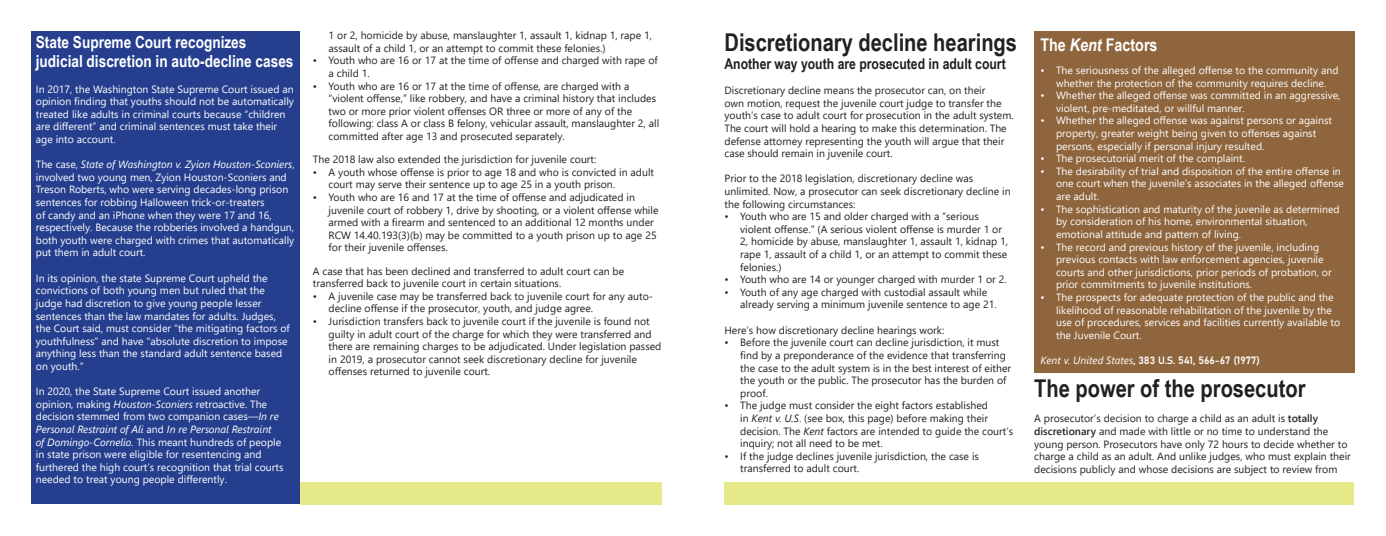
<style>
.page{position:relative;width:1386px;height:536px;background:#fff}
.page>*{position:absolute;margin:0;border:0;box-sizing:border-box;transform-origin:0 0}
.t1{font:700 24.5px "Arial Narrow";color:#231f20}
.t2{font:700 17.5px "Arial Narrow";color:#fff}
.t3{font:700 16.62px/19.2px "Arial Narrow";color:#fff}
.t4{font:700 14.88px "Arial Narrow";color:#231f20}
.t5{font:10.5px/12.6px "Segoe UI";color:#231f20}
.t6{font:10.5px/12.6px "Segoe UI";color:#fff}
.t7{font:10.5px "Bahnschrift";color:#fff}
.s1{font-style:italic}
.s2{font-family:"Segoe UI";font-style:italic}
.s3{font-weight:600}
</style>
<div class="page">
<div style="left:32px;top:32px;width:268px;height:472px;background:#253f8e"></div>
<div style="left:1034px;top:32px;width:320px;height:341px;background:#8e653d"></div>
<div style="left:300px;top:482px;width:362px;height:22px;background:#e5e989"></div>
<div style="left:724px;top:482px;width:630px;height:22px;background:#e5e989"></div>
<p class="t3" style="left:36px;top:32px;width:259px">State Supreme Court recognizes judicial discretion in auto-decline cases</p>
<p class="t6" style="left:36px;top:81px;width:260px">In 2017, the Washington State Supreme Court issued an opinion finding that youths should not be automatically treated like adults in criminal courts because “children are different” and criminal sentences must take their age into account.</p>
<p class="t6" style="left:36px;top:157px;width:260px">The case, <span class="s1">State of Washington v. Zyion Houston-Sconiers</span>, involved two young men, Zyion Houston-Sconiers and Treson Roberts, who were serving decades-long prison sentences for robbing Halloween trick-or-treaters<br>of candy and an iPhone when they were 17 and 16, respectively. Because the robberies involved a handgun, both youth were charged with crimes that automatically put them in adult court.</p>
<p class="t6" style="left:36px;top:270px;width:256px">In its opinion, the state Supreme Court upheld the convictions of both young men but ruled that the judge had discretion to give young people lesser sentences than the law mandates for adults. Judges, the Court said, must consider “the mitigating factors of youthfulness” and have “absolute discretion to impose anything less than the standard adult sentence based on youth.”</p>
<p class="t6" style="left:36px;top:384px;width:249px">In 2020, the State Supreme Court issued another opinion, making <span class="s1">Houston-Sconiers</span> retroactive. The decision stemmed from two companion cases—<span class="s1">In re Personal Restraint of Ali</span> and <span class="s1">In re Personal Restraint<br>of Domingo-Cornelio.</span> This meant hundreds of people in state prison were eligible for resentencing and furthered the high court’s recognition that trial courts needed to treat young people differently.</p>
<p class="t5" style="left:329px;top:28px;width:325px">1 or 2, homicide by abuse, manslaughter 1, assault 1, kidnap 1, rape 1, assault of a child 1, or an attempt to commit these felonies.)</p>
<p class="t5" style="left:329px;top:53px;width:331px;text-indent:-16px">• Youth who are 16 or 17 at the time of offense and charged with rape of a child 1.</p>
<p class="t5" style="left:329px;top:79px;width:332px;text-indent:-16px">• Youth who are 16 or 17 at the time of offense, are charged with a “violent offense,” like robbery, and have a criminal history that includes two or more prior violent offenses OR three or more of any of the following: class A or class B felony, vehicular assault, manslaughter 2, all committed after age 13 and prosecuted separately.</p>
<p class="t5" style="left:313px;top:152px;width:285px">The 2018 law also extended the jurisdiction for juvenile court:</p>
<p class="t5" style="left:329px;top:165px;width:327px;text-indent:-16px">• A youth whose offense is prior to age 18 and who is convicted in adult court may serve their sentence up to age 25 in a youth prison.</p>
<p class="t5" style="left:329px;top:190px;width:331px;text-indent:-16px">• Youth who are 16 and 17 at the time of offense and adjudicated in juvenile court of robbery 1, drive by shooting, or a violent offense while armed with a firearm and sentenced to an additional 12 months under RCW 14.40.193(3)(b) may be committed to a youth prison up to age 25 for their juvenile offenses.</p>
<p class="t5" style="left:313px;top:263px;width:313px">A case that has been declined and transferred to adult court can be transferred back to juvenile court in certain situations.</p>
<p class="t5" style="left:329px;top:289px;width:326px;text-indent:-16px">• A juvenile case may be transferred back to juvenile court for any auto&shy;decline offense if the prosecutor, youth, and judge agree.</p>
<p class="t5" style="left:329px;top:314px;width:334px;text-indent:-16px">• Jurisdiction transfers back to juvenile court if the juvenile is found not guilty in adult court of the charge for which they were transferred and there are remaining charges to be adjudicated. Under legislation passed in 2019, a prosecutor cannot seek discretionary decline for juvenile offenses returned to juvenile court.</p>
<p class="t1" style="left:724px;top:24px;width:294px">Discretionary decline hearings</p>
<p class="t4" style="left:724px;top:52px;width:283px">Another way youth are prosecuted in adult court</p>
<p class="t5" style="left:724px;top:83px;width:291px">Discretionary decline means the prosecutor can, on their<br>own motion, request the juvenile court judge to transfer the youth’s case to adult court for prosecution in the adult system.<br>The court will hold a hearing to make this determination. The defense attorney representing the youth will argue that their case should remain in juvenile court.</p>
<p class="t5" style="left:724px;top:171px;width:288px">Prior to the 2018 legislation, discretionary decline was unlimited. Now, a prosecutor can seek discretionary decline in the following circumstances:</p>
<p class="t5" style="left:740px;top:209px;width:269px;text-indent:-16px">• Youth who are 15 and older charged with a “serious violent offense.” (A serious violent offense is murder 1 or 2, homicide by abuse, manslaughter 1, assault 1, kidnap 1, rape 1, assault of a child 1, or an attempt to commit these felonies.)</p>
<p class="t5" style="left:724px;top:272px;width:284px">• Youth who are 14 or younger charged with murder 1 or 2.</p>
<p class="t5" style="left:740px;top:285px;width:258px;text-indent:-16px">• Youth of any age charged with custodial assault while already serving a minimum juvenile sentence to age 21.</p>
<p class="t5" style="left:724px;top:322px;width:221px">Here’s how discretionary decline hearings work:</p>
<p class="t5" style="left:740px;top:335px;width:272px;text-indent:-16px">• Before the juvenile court can decline jurisdiction, it must find by a preponderance of the evidence that transferring the case to the adult system is in the best interest of either the youth or the public. The prosecutor has the burden of proof.</p>
<p class="t5" style="left:740px;top:398px;width:275px;text-indent:-16px">• The judge must consider the eight factors established<br>in <span class="s1">Kent v. U.S</span>. (see box, this page) before making their decision. The <span class="s1">Kent</span> factors are intended to guide the court’s inquiry; not all need to be met.</p>
<p class="t5" style="left:740px;top:448px;width:240px;text-indent:-16px">• If the judge declines juvenile jurisdiction, the case is transferred to adult court.</p>
<p class="t2" style="left:1040px;top:31px;width:119px">The <span class="s1">Kent</span> Factors</p>
<p class="t6" style="left:1040px;top:63px;width:300px;text-align:center">• The seriousness of the alleged offense to the community and whether the protection of the community requires decline.</p>
<p class="t6" style="left:1056px;top:88px;width:286px;text-indent:-16px">• Whether the alleged offense was committed in an aggressive, violent, pre-meditated, or willful manner.</p>
<p class="t6" style="left:1056px;top:113px;width:277px;text-indent:-16px">• Whether the alleged offense was against persons or against property, greater weight being given to offenses against persons, especially if personal injury resulted.</p>
<p class="t6" style="left:1040px;top:151px;width:206px">• The prosecutorial merit of the complaint.</p>
<p class="t6" style="left:1056px;top:164px;width:289px;text-indent:-16px">• The desirability of trial and disposition of the entire offense in one court when the juvenile’s associates in the alleged offense are adult.</p>
<p class="t6" style="left:1056px;top:202px;width:285px;text-indent:-16px">• The sophistication and maturity of the juvenile as determined by consideration of his home, environmental situation, emotional attitude and pattern of living.</p>
<p class="t6" style="left:1056px;top:239px;width:277px;text-indent:-16px">• The record and previous history of the juvenile, including previous contacts with law enforcement agencies, juvenile courts and other jurisdictions, prior periods of probation, or prior commitments to juvenile institutions.</p>
<p class="t6" style="left:1056px;top:290px;width:286px;text-indent:-16px">• The prospects for adequate protection of the public and the likelihood of reasonable rehabilitation of the juvenile by the use of procedures, services and facilities currently available to the Juvenile Court.</p>
<p class="t7" style="left:1040px;top:352px;width:221px"><span class="s2">Kent v. United States</span>, 383 U.S. 541, 566-67 (1977)</p>
<p class="t1" style="left:1034px;top:370px;width:273px">The power of the prosecutor</p>
<p class="t5" style="left:1034px;top:411px;width:318px">A prosecutor’s decision to charge a child as an adult is <span class="s3">totally discretionary</span> and made with little or no time to understand the young person. Prosecutors have only 72 hours to decide whether to charge a child as an adult. And unlike judges, who must explain their decisions publicly and whose decisions are subject to review from</p>
</div>
